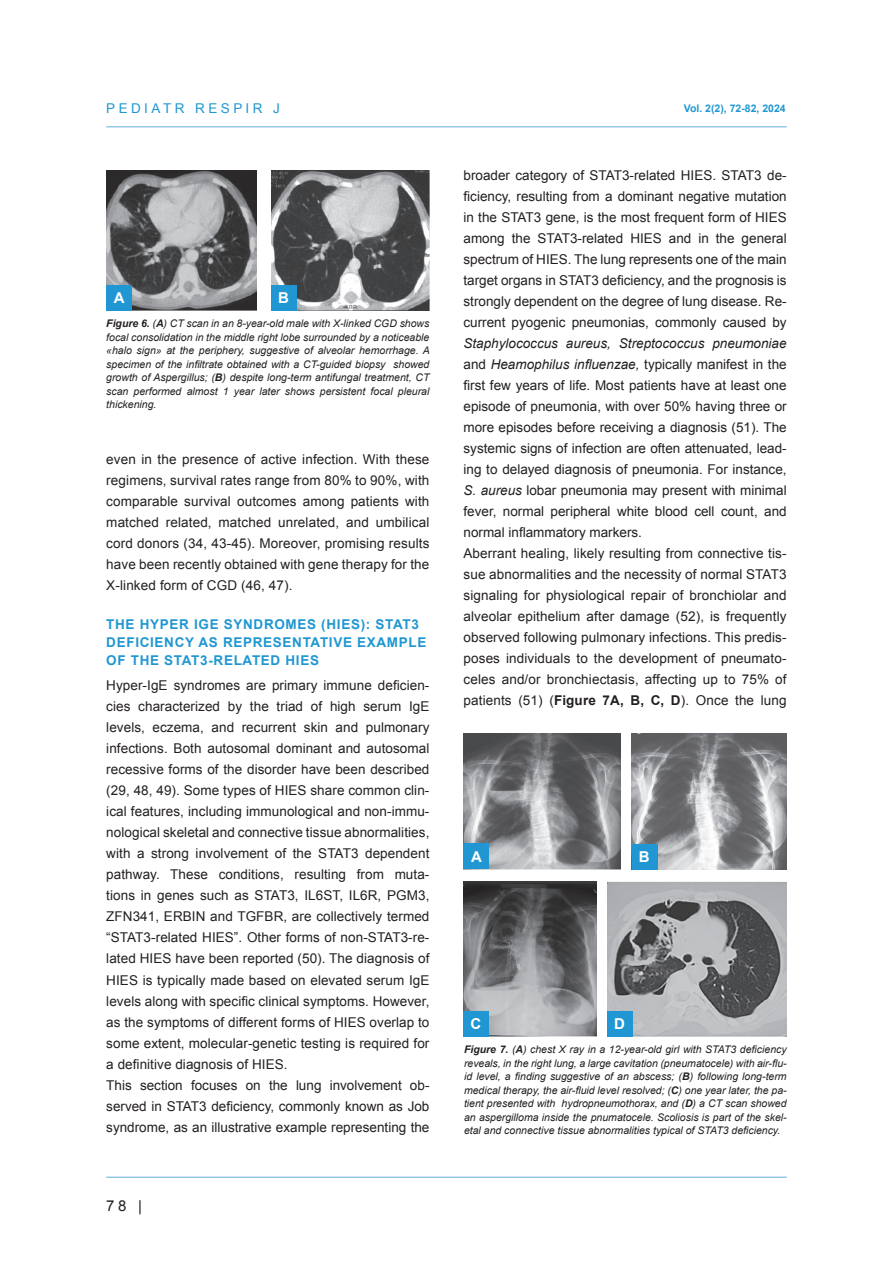
<style>
.page{position:relative;width:893px;height:1263px;background:#fff}
.page>*{position:absolute;margin:0;border:0;box-sizing:border-box;transform-origin:0 0}
.t1{font:700 15px "Arial";color:#fff}
.t2{font:15px "Arial";color:#231f20}
.t3{font:13.5px/21px "Arial";letter-spacing:.005em;color:#231f20;text-align:justify}
.t4{font:700 13.5px/18px "Arial";letter-spacing:.05em;color:#2097d2}
.t5{font:13.5px "Arial";letter-spacing:.26em;color:#2097d2}
.t6{font:italic 10.5px/13.5px "Arial";color:#231f20;text-align:justify}
.t7{font:700 10.5px "Arial";color:#2097d2}
.s1{font-weight:700}
.s2{font-style:italic}
</style>
<div class="page">
<hr style="left:106px;top:1177px;width:681px;height:1px;background:#60afdc">
<hr style="left:106px;top:126px;width:681px;height:1px;background:#60afdc">
<img style="left:106px;top:170px;width:151px;height:140px">
<img style="left:271px;top:170px;width:158px;height:140px">
<img style="left:463px;top:734px;width:157px;height:136px">
<img style="left:632px;top:733px;width:155px;height:137px">
<img style="left:463px;top:881px;width:133px;height:156px">
<img style="left:607px;top:881px;width:180px;height:156px">
<div style="left:106px;top:285px;width:26px;height:25px;background:#2097d2"></div>
<div style="left:271px;top:285px;width:26px;height:25px;background:#2097d2"></div>
<div style="left:463px;top:843px;width:26px;height:26px;background:#2097d2"></div>
<div style="left:632px;top:844px;width:25px;height:26px;background:#2097d2"></div>
<div style="left:607px;top:1011px;width:26px;height:26px;background:#2097d2"></div>
<div style="left:463px;top:1011px;width:26px;height:26px;background:#2097d2"></div>
<p class="t5" style="left:106px;top:99px;width:175px">PEDIATR RESPIR J</p>
<p class="t7" style="left:684px;top:101px;width:103px">Vol. 2(2), 72-82, 2024</p>
<p class="t1" style="left:114px;top:288px;width:12px">A</p>
<p class="t1" style="left:278px;top:288px;width:12px">B</p>
<p class="t6" style="left:106px;top:317px;width:325px"><span class="s1">Figure 6.</span> (<span class="s1">A</span>) CT scan in an 8-year-old male with X-linked CGD shows focal consolidation in the middle right lobe surrounded by a noticeable «halo sign» at the periphery, suggestive of alveolar hemorrhage. A specimen of the infiltrate obtained with a CT-guided biopsy showed growth of Aspergillus; (<span class="s1">B</span>) despite long-term antifungal treatment, CT scan performed almost 1 year later shows persistent focal pleural thickening.</p>
<p class="t3" style="left:106px;top:449px;width:325px">even in the presence of active infection. With these regimens, survival rates range from 80% to 90%, with comparable survival outcomes among patients with matched related, matched unrelated, and umbilical cord donors (34, 43-45). Moreover, promising results have been recently obtained with gene therapy for the X-linked form of CGD (46, 47).</p>
<p class="t4" style="left:106px;top:616px;width:322px">THE HYPER IGE SYNDROMES (HIES): STAT3<br>DEFICIENCY AS REPRESENTATIVE EXAMPLE<br>OF THE STAT3-RELATED HIES</p>
<p class="t3" style="left:106px;top:675px;width:325px;text-align:left">Hyper-IgE syndromes are primary immune deficien&shy;cies characterized by the triad of high serum IgE levels, eczema, and recurrent skin and pulmonary infections. Both autosomal dominant and autosomal recessive forms of the disorder have been described (29, 48, 49). Some types of HIES share common clin&shy;ical features, including immunological and non-immu&shy;nological skeletal and connective tissue abnormalities, with a strong involvement of the STAT3 dependent pathway. These conditions, resulting from muta&shy;tions in genes such as STAT3, IL6ST, IL6R, PGM3, ZFN341, ERBIN and TGFBR, are collectively termed “STAT3-related HIES”. Other forms of non-STAT3-re&shy;lated HIES have been reported (50). The diagnosis of HIES is typically made based on elevated serum IgE levels along with specific clinical symptoms. However, as the symptoms of different forms of HIES overlap to some extent, molecular-genetic testing is required for a definitive diagnosis of HIES.<br>This section focuses on the lung involvement ob&shy;served in STAT3 deficiency, commonly known as Job syndrome, as an illustrative example representing the</p>
<p class="t2" style="left:106px;top:1196px;width:37px">78 |</p>
<p class="t3" style="left:463px;top:165px;width:325px">broader category of STAT3-related HIES. STAT3 de&shy;ficiency, resulting from a dominant negative mutation in the STAT3 gene, is the most frequent form of HIES among the STAT3-related HIES and in the general spectrum of HIES. The lung represents one of the main target organs in STAT3 deficiency, and the prognosis is strongly dependent on the degree of lung disease. Re&shy;current pyogenic pneumonias, commonly caused by</p>
<p class="t3" style="left:463px;top:333px;width:325px;text-align:left"><span class="s2">Staphylococcus aureus, Streptococcus pneumoniae </span>and <span class="s2">Heamophilus influenzae,</span> typically manifest in the first few years of life. Most patients have at least one episode of pneumonia, with over 50% having three or more episodes before receiving a diagnosis (51). The systemic signs of infection are often attenuated, lead&shy;ing to delayed diagnosis of pneumonia. For instance, <span class="s2">S. aureus</span> lobar pneumonia may present with minimal fever, normal peripheral white blood cell count, and normal inflammatory markers.<br>Aberrant healing, likely resulting from connective tis&shy;sue abnormalities and the necessity of normal STAT3 signaling for physiological repair of bronchiolar and alveolar epithelium after damage (52), is frequently observed following pulmonary infections. This predis&shy;poses individuals to the development of pneumato&shy;celes and/or bronchiectasis, affecting up to 75% of patients (51) (<span class="s1">Figure 7A, B, C, D</span>). Once the lung</p>
<p class="t1" style="left:471px;top:846px;width:12px">A</p>
<p class="t1" style="left:639px;top:847px;width:12px">B</p>
<p class="t1" style="left:470px;top:1014px;width:12px">C</p>
<p class="t1" style="left:614px;top:1014px;width:12px">D</p>
<p class="t6" style="left:464px;top:1043px;width:324px"><span class="s1">Figure 7.</span> (<span class="s1">A</span>) chest X ray in a 12-year-old girl with STAT3 deficiency reveals, in the right lung, a large cavitation (pneumatocele) with air-flu&shy;id level, a finding suggestive of an abscess; (<span class="s1">B</span>) following long-term medical therapy, the air-fluid level resolved; (<span class="s1">C</span>) one year later, the pa&shy;tient presented with hydropneumothorax, and (<span class="s1">D</span>) a CT scan showed an aspergilloma inside the pnumatocele. Scoliosis is part of the skel&shy;etal and connective tissue abnormalities typical of STAT3 deficiency.</p>
</div>
